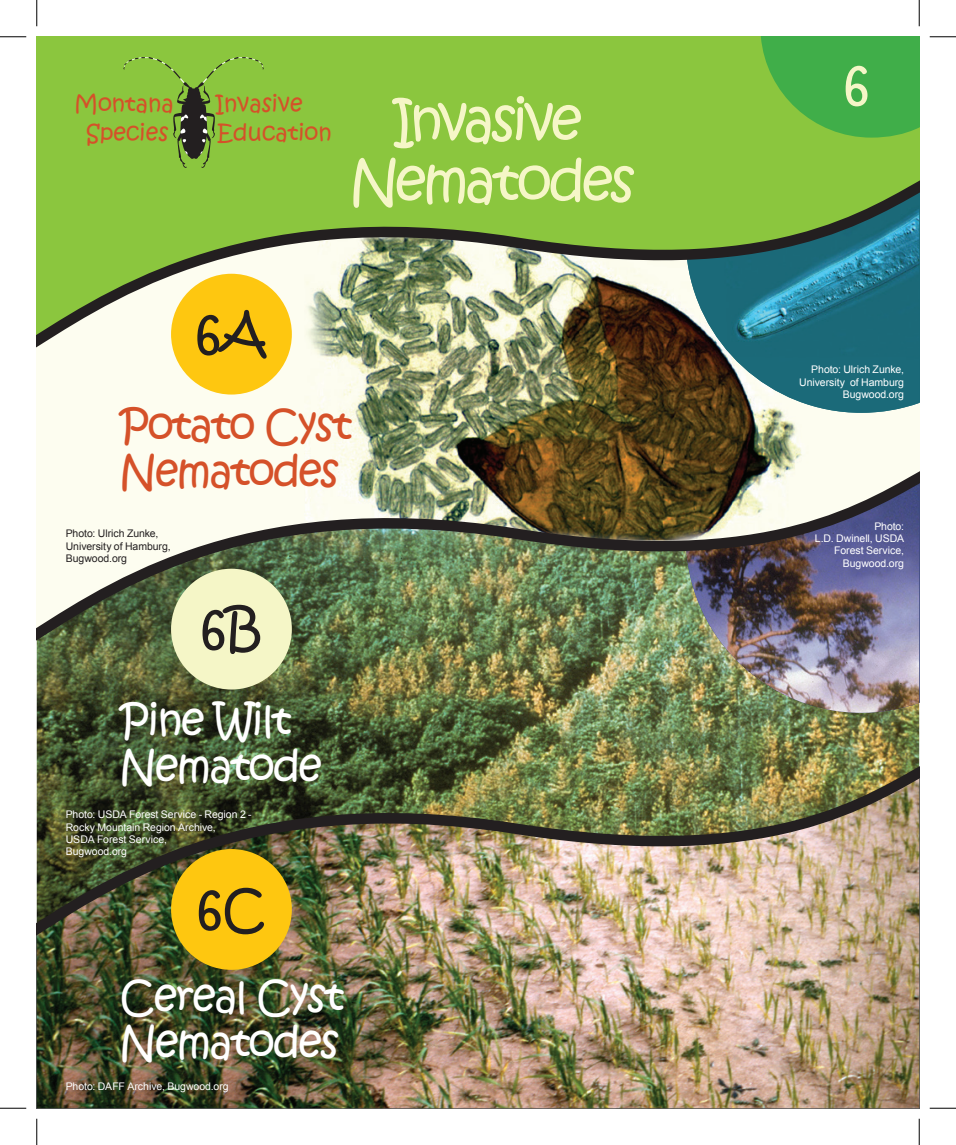
<style>
.page{position:relative;width:956px;height:1145px;background:#fff}
.page>*{position:absolute;margin:0;border:0;box-sizing:border-box;transform-origin:0 0}
.t1{font:56px "Kristen ITC";letter-spacing:-.065em;color:#f5f6c7}
.t2{font:52.5px "Kristen ITC";color:#231f20}
.t3{font:52.5px "Kristen ITC";color:#f5f6c7}
.t4{font:42px/45.5px "Kristen ITC";letter-spacing:-.04em;color:#fff}
.t5{font:42px/45.5px "Kristen ITC";letter-spacing:-.04em;color:#d55129}
.t6{font:22.4px "Kristen ITC";color:#d55129}
.t7{font:10.5px/12.2px "Arial";letter-spacing:-.005em;color:#fff;text-align:right}
.t8{font:10.5px/12.2px "Arial";letter-spacing:-.005em;color:#231f20}
</style>
<div class="page">
<img style="left:37px;top:365px;width:882px;height:89px">
<img style="left:37px;top:658px;width:882px;height:91px">
<img style="left:37px;top:953px;width:882px;height:155px">
<img style="left:686px;top:365px;width:233px;height:48px">
<img style="left:686px;top:658px;width:233px;height:54px">
<div style="left:37px;top:37px;width:882px;height:127px;background:#8bc63e"></div>
<svg style="left:760px;top:37px;width:159px;height:101px"></svg>
<div style="left:171px;top:849px;width:121px;height:120px;background:#fec710;border-radius:50%"></div>
<div style="left:171px;top:274px;width:121px;height:120px;background:#fec710;border-radius:50%"></div>
<div style="left:171px;top:568px;width:121px;height:121px;background:#f5f6c7;border-radius:50%"></div>
<img style="left:37px;top:164px;width:882px;height:201px">
<img style="left:37px;top:454px;width:882px;height:204px">
<img style="left:37px;top:749px;width:882px;height:204px">
<svg style="left:123px;top:57px;width:141px;height:112px"></svg>
<svg style="left:0;top:36px;width:26px;height:1px"></svg>
<svg style="left:929px;top:36px;width:27px;height:1px"></svg>
<svg style="left:0;top:1107px;width:26px;height:1px"></svg>
<svg style="left:929px;top:1107px;width:27px;height:1px"></svg>
<svg style="left:36px;top:0;width:1px;height:26px"></svg>
<svg style="left:36px;top:1118px;width:1px;height:26px"></svg>
<svg style="left:918px;top:0;width:1px;height:26px"></svg>
<svg style="left:918px;top:1118px;width:1px;height:26px"></svg>
<h3 class="t6" style="left:74px;top:89px;width:101px">Montana</h3>
<h3 class="t6" style="left:215px;top:89px;width:89px">Invasive</h3>
<h3 class="t6" style="left:86px;top:117px;width:84px">Species</h3>
<h3 class="t6" style="left:217px;top:117px;width:116px">Education</h3>
<h1 class="t1" style="left:392px;top:84px;width:192px">Invasive</h1>
<h1 class="t1" style="left:350px;top:144px;width:287px">Nematodes</h1>
<h2 class="t2" style="left:195px;top:299px;width:74px">6A</h2>
<h3 class="t5" style="left:120px;top:403px;width:234px">Potato Cyst<br>Nematodes</h3>
<p class="t8" style="left:66px;top:527px;width:106px">Photo: Ulrich Zunke,<br>University of Hamburg,<br>Bugwood.org</p>
<h2 class="t2" style="left:200px;top:594px;width:64px">6B</h2>
<h3 class="t4" style="left:120px;top:698px;width:203px">Pine Wilt<br>Nematode</h3>
<p class="t7" style="left:66px;top:808px;width:187px;text-align:left">Photo: USDA Forest Service - Region 2 -<br>Rocky Mountain Region Archive,<br>USDA Forest Service,<br>Bugwood.org</p>
<h2 class="t2" style="left:196px;top:874px;width:71px">6C</h2>
<h3 class="t4" style="left:120px;top:974px;width:226px">Cereal Cyst<br>Nematodes</h3>
<p class="t7" style="left:66px;top:1080px;width:164px">Photo: DAFF Archive, Bugwood.org</p>
<h2 class="t3" style="left:843px;top:50px;width:27px">6</h2>
<p class="t7" style="left:799px;top:364px;width:106px">Photo: Ulrich Zunke,<br>University of Hamburg<br>Bugwood.org</p>
<p class="t7" style="left:814px;top:520px;width:91px">Photo:<br>L.D. Dwinell, USDA<br>Forest Service,<br>Bugwood.org</p>
</div>
